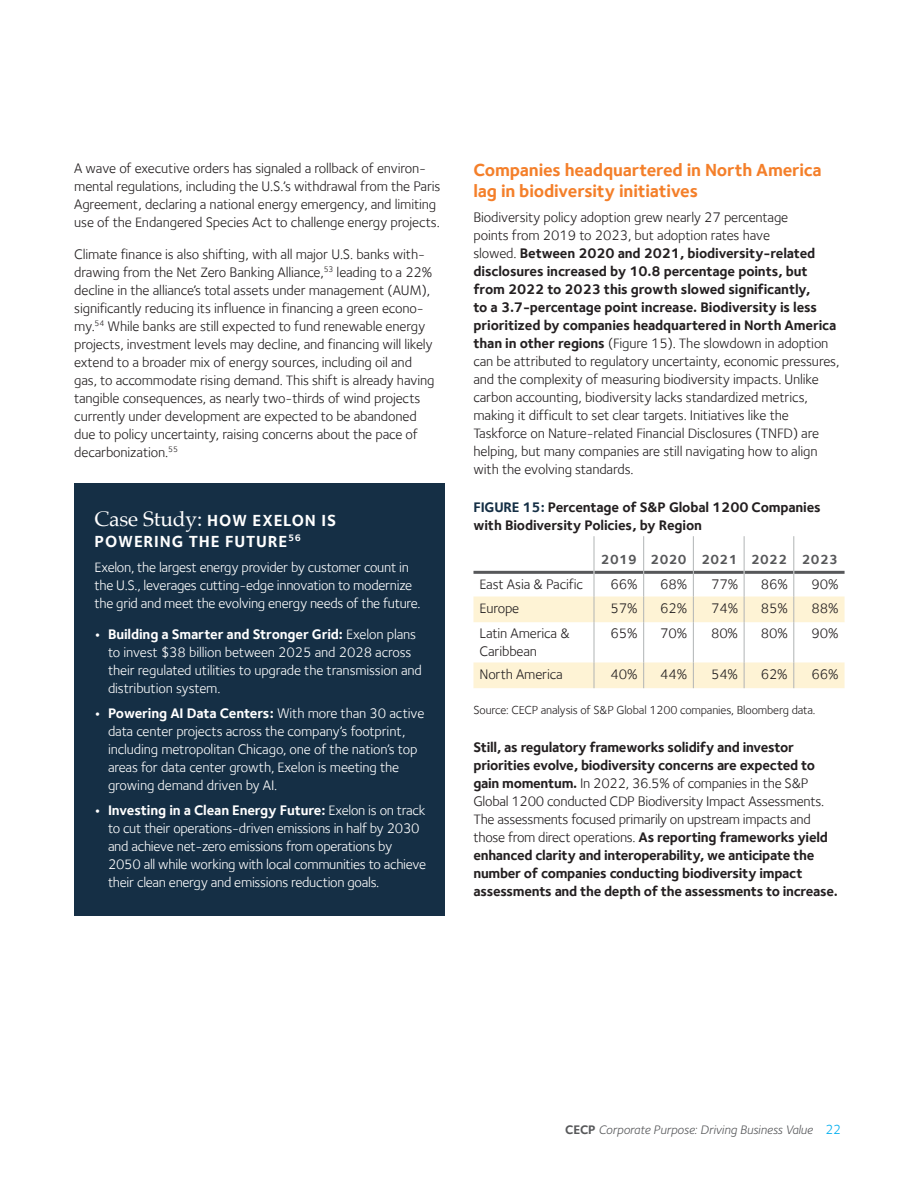
<style>
.page{position:relative;width:918px;height:1188px;background:#fff}
.page>*{position:absolute;margin:0;border:0;box-sizing:border-box;transform-origin:0 0}
.long_text_dividers{font:700 18px/21px "Foundry Sterling";letter-spacing:-.01em;color:#f47f2a}
.case_study_title{font:700 16.5px/21px "Foundry Sterling";letter-spacing:.05em;color:#fff}
.body_copy{font:14.25px/18px "Foundry Sterling";letter-spacing:-.01em;color:#231f20}
.body_copy-2{font:14.25px/18px "Foundry Sterling";letter-spacing:-.02em;color:#fff}
.body_copy-3{font:700 14.25px/18px "Foundry Sterling";letter-spacing:-.02em;color:#231f20}
.table_header{font:700 13.5px "Foundry Sterling";letter-spacing:.03em;color:#57585a}
.t1{font:italic 12.75px "Foundry Sterling";letter-spacing:-.01em;color:#57585a}
.body_copy-4{font:12px "Foundry Sterling";letter-spacing:-.01em;color:#231f20}
.s1{font-family:"Palatino";font-weight:400;font-size:21px}
.s2{font-weight:700}
.s3{color:#152f45}
.s4{font-weight:400}
.s5{font-weight:700;font-style:normal}
.s6{font-style:normal;font-size:13.5px;color:#00aeef}
</style>
<div class="page">
<div style="left:74px;top:484px;width:371px;height:432px;background:#152f45"></div>
<hr style="left:473px;top:571px;width:121px;height:3px;background:#57585a">
<hr style="left:594px;top:571px;width:49px;height:3px;background:#57585a">
<hr style="left:644px;top:571px;width:49px;height:3px;background:#57585a">
<hr style="left:694px;top:571px;width:50px;height:3px;background:#57585a">
<hr style="left:744px;top:571px;width:49px;height:3px;background:#57585a">
<hr style="left:794px;top:571px;width:51px;height:3px;background:#57585a">
<hr style="left:594px;top:536px;width:1px;height:36px;background:#b1b4b5">
<hr style="left:643px;top:536px;width:1px;height:36px;background:#b1b4b5">
<hr style="left:693px;top:536px;width:1px;height:36px;background:#b1b4b5">
<hr style="left:744px;top:536px;width:1px;height:36px;background:#b1b4b5">
<hr style="left:793px;top:536px;width:1px;height:36px;background:#b1b4b5">
<svg style="left:473px;top:572px;width:372px;height:116px"></svg>
<p class="body_copy" style="left:74px;top:160px;width:368px">A wave of executive orders has signaled a rollback of environ&shy;mental regulations, including the U.S.’s withdrawal from the Paris Agreement, declaring a national energy emergency, and limiting use of the Endangered Species Act to challenge energy projects.</p>
<p class="body_copy" style="left:74px;top:245px;width:362px">Climate finance is also shifting, with all major U.S. banks with&shy;drawing from the Net Zero Banking Alliance,<sup>53</sup> leading to a 22% decline in the alliance’s total assets under management (AUM), significantly reducing its influence in financing a green econo&shy;my.<sup>54</sup> While banks are still expected to fund renewable energy projects, investment levels may decline, and financing will likely extend to a broader mix of energy sources, including oil and gas, to accommodate rising demand. This shift is already having tangible consequences, as nearly two-thirds of wind projects currently under development are expected to be abandoned due to policy uncertainty, raising concerns about the pace of decarbonization.<sup>55</sup></p>
<p class="case_study_title" style="left:94px;top:510px;width:243px"><span class="s1">Case Study:</span> HOW EXELON IS<br>POWERING THE FUTURE<sup>56</sup></p>
<p class="body_copy-2" style="left:94px;top:558px;width:328px">Exelon, the largest energy provider by customer count in the U.S., leverages cutting-edge innovation to modernize the grid and meet the evolving energy needs of the future.</p>
<p class="body_copy-2" style="left:108px;top:625px;width:315px;text-indent:-14px"><span class="s2">• Building a Smarter and Stronger Grid:</span> Exelon plans to invest $38 billion between 2025 and 2028 across their regulated utilities to upgrade the transmission and distribution system.</p>
<p class="body_copy-2" style="left:108px;top:704px;width:318px;text-indent:-14px"><span class="s2">• Powering AI Data Centers:</span> With more than 30 active data center projects across the company’s footprint, including metropolitan Chicago, one of the nation’s top areas for data center growth, Exelon is meeting the growing demand driven by AI.</p>
<p class="body_copy-2" style="left:108px;top:801px;width:320px;text-indent:-14px"><span class="s2">• Investing in a Clean Energy Future:</span> Exelon is on track to cut their operations-driven emissions in half by 2030 and achieve net-zero emissions from operations by 2050 all while working with local communities to achieve their clean energy and emissions reduction goals.</p>
<p class="long_text_dividers" style="left:473px;top:159px;width:350px">Companies headquartered in North America lag in biodiversity initiatives</p>
<p class="body_copy" style="left:473px;top:208px;width:367px">Biodiversity policy adoption grew nearly 27 percentage<br>points from 2019 to 2023, but adoption rates have<br>slowed. <span class="s2">Between 2020 and 2021, biodiversity-related disclosures increased by 10.8 percentage points, but from 2022 to 2023 this growth slowed significantly,<br>to a 3.7-percentage point increase. Biodiversity is less prioritized by companies headquartered in North America than in other regions</span> (Figure 15). The slowdown in adoption can be attributed to regulatory uncertainty, economic pressures, and the complexity of measuring biodiversity impacts. Unlike carbon accounting, biodiversity lacks standardized metrics, making it difficult to set clear targets. Initiatives like the Taskforce on Nature-related Financial Disclosures (TNFD) are helping, but many companies are still navigating how to align with the evolving standards.</p>
<p class="body_copy-3" style="left:473px;top:498px;width:349px"><span class="s3">FIGURE 15:</span> Percentage of S&amp;P Global 1200 Companies with Biodiversity Policies, by Region</p>
<p class="table_header" style="left:601px;top:551px;width:37px">2019</p>
<p class="table_header" style="left:651px;top:551px;width:37px">2020</p>
<p class="table_header" style="left:701px;top:551px;width:37px">2021</p>
<p class="table_header" style="left:751px;top:551px;width:37px">2022</p>
<p class="table_header" style="left:802px;top:551px;width:37px">2023</p>
<p class="body_copy" style="left:479px;top:575px;width:105px">East Asia &amp; Pacific</p>
<p class="body_copy" style="left:611px;top:575px;width:29px">66%</p>
<p class="body_copy" style="left:660px;top:575px;width:29px">68%</p>
<p class="body_copy" style="left:711px;top:575px;width:29px">77%</p>
<p class="body_copy" style="left:761px;top:575px;width:29px">86%</p>
<p class="body_copy" style="left:812px;top:575px;width:29px">90%</p>
<p class="body_copy" style="left:479px;top:599px;width:41px">Europe</p>
<p class="body_copy" style="left:611px;top:599px;width:29px">57%</p>
<p class="body_copy" style="left:660px;top:599px;width:29px">62%</p>
<p class="body_copy" style="left:711px;top:599px;width:29px">74%</p>
<p class="body_copy" style="left:761px;top:599px;width:29px">85%</p>
<p class="body_copy" style="left:811px;top:599px;width:29px">88%</p>
<p class="body_copy" style="left:479px;top:625px;width:92px">Latin America &amp;<br>Caribbean</p>
<p class="body_copy" style="left:611px;top:625px;width:29px">65%</p>
<p class="body_copy" style="left:660px;top:625px;width:29px">70%</p>
<p class="body_copy" style="left:711px;top:625px;width:29px">80%</p>
<p class="body_copy" style="left:761px;top:625px;width:29px">80%</p>
<p class="body_copy" style="left:811px;top:625px;width:29px">90%</p>
<p class="body_copy" style="left:479px;top:665px;width:85px">North America</p>
<p class="body_copy" style="left:611px;top:665px;width:29px">40%</p>
<p class="body_copy" style="left:660px;top:665px;width:29px">44%</p>
<p class="body_copy" style="left:711px;top:665px;width:29px">54%</p>
<p class="body_copy" style="left:761px;top:665px;width:29px">62%</p>
<p class="body_copy" style="left:811px;top:665px;width:29px">66%</p>
<p class="body_copy-4" style="left:473px;top:703px;width:343px">Source: CECP analysis of S&amp;P Global 1200 companies, Bloomberg data.</p>
<p class="body_copy-3" style="left:473px;top:738px;width:366px">Still, as regulatory frameworks solidify and investor priorities evolve, biodiversity concerns are expected to gain momentum. <span class="s4">In 2022, 36.5% of companies in the S&amp;P Global 1200 conducted CDP Biodiversity Impact Assessments.<br>The assessments focused primarily on upstream impacts and those from direct operations.</span> As reporting frameworks yield enhanced clarity and interoperability, we anticipate the number of companies conducting biodiversity impact assessments and the depth of the assessments to increase.</p>
<p class="t1" style="left:565px;top:1122px;width:278px"><span class="s5">CECP</span> Corporate Purpose: Driving Business Value <span class="s6">22</span></p>
</div>
